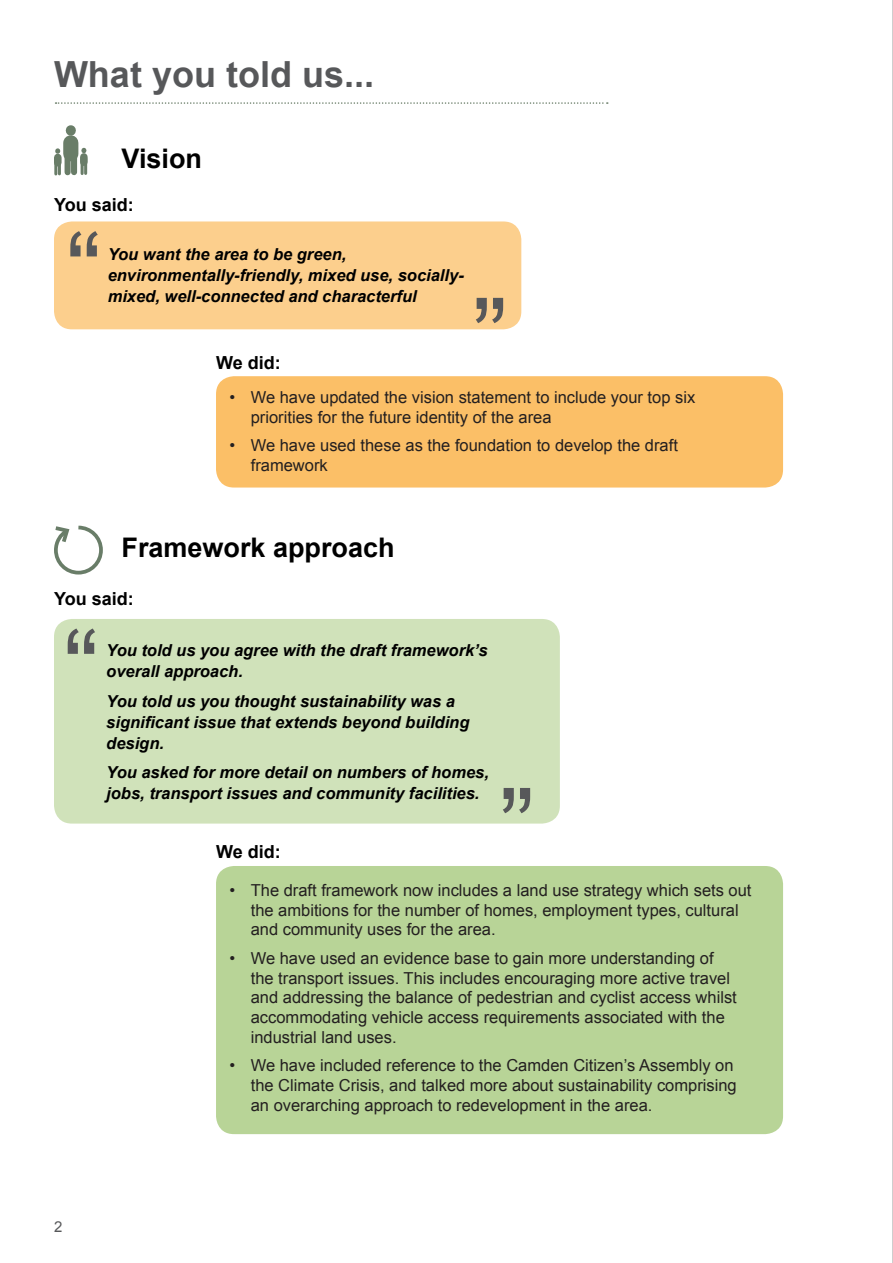
<style>
.page{position:relative;width:893px;height:1263px;background:#fff}
.page>*{position:absolute;margin:0;border:0;box-sizing:border-box;transform-origin:0 0}
.t1{font:108px "Arial";color:#57585a}
.sUBHEADING{font:700 36px "Arial";color:#57585a}
.Quotations{font:700 27px "Arial";color:#000}
.Quotations-2{font:700 18px "Arial";color:#000}
.t2{font:16.5px/19.8px "Arial";color:#231f20}
.Quotations_2{font:italic 700 16.5px/21px "Arial";color:#000}
.t3{font:15px "Arial";color:#57585a}
</style>
<div class="page">
<div style="left:54px;top:221px;width:467px;height:108px;background:#fccf8d;border-radius:18px"></div>
<div style="left:216px;top:376px;width:567px;height:111px;background:#fbbf67;border-radius:18px"></div>
<div style="left:54px;top:619px;width:506px;height:204px;background:#d0e2ba;border-radius:18px"></div>
<div style="left:216px;top:866px;width:567px;height:268px;background:#b8d497;border-radius:18px"></div>
<svg style="left:56px;top:102px;width:552px;height:2px"></svg>
<svg style="left:54px;top:525px;width:49px;height:50px"></svg>
<hr style="left:892px;top:0;width:1px;height:1263px;background:#231f20">
<div style="left:63px;top:143px;width:15px;height:11px;background:#697d68"></div>
<div style="left:71px;top:154px;width:6px;height:18px;background:#697d68"></div>
<div style="left:65px;top:154px;width:6px;height:18px;background:#697d68"></div>
<div style="left:80px;top:157px;width:8px;height:5px;background:#697d68"></div>
<hr style="left:84px;top:159px;width:3px;height:14px;background:#697d68">
<hr style="left:81px;top:159px;width:3px;height:15px;background:#697d68">
<div style="left:54px;top:157px;width:8px;height:6px;background:#697d68"></div>
<hr style="left:58px;top:159px;width:3px;height:15px;background:#697d68">
<hr style="left:54px;top:159px;width:3px;height:15px;background:#697d68">
<p class="sUBHEADING" style="left:54px;top:51px;width:322px">What you told us...</p>
<p class="Quotations" style="left:122px;top:141px;width:82px">Vision</p>
<p class="Quotations-2" style="left:54px;top:193px;width:81px">You said:</p>
<p class="t1" style="left:66px;top:201px;width:37px">“</p>
<p class="Quotations_2" style="left:108px;top:244px;width:358px">You want the area to be green, environmentally-friendly, mixed use, socially-</p>
<p class="Quotations_2" style="left:108px;top:286px;width:311px">mixed, well-connected and characterful</p>
<p class="t1" style="left:507px;top:353px;width:37px;rotate:-180deg">“</p>
<p class="Quotations-2" style="left:216px;top:351px;width:66px">We did:</p>
<p class="t2" style="left:251px;top:387px;width:446px;text-indent:-21px">• We have updated the vision statement to include your top six priorities for the future identity of the area</p>
<p class="t2" style="left:251px;top:435px;width:429px;text-indent:-21px">• We have used these as the foundation to develop the draft framework</p>
<p class="Quotations" style="left:122px;top:530px;width:275px">Framework approach</p>
<p class="Quotations-2" style="left:54px;top:587px;width:81px">You said:</p>
<p class="t1" style="left:63px;top:598px;width:37px">“</p>
<p class="Quotations_2" style="left:106px;top:641px;width:383px">You told us you agree with the draft framework’s overall approach.</p>
<p class="Quotations_2" style="left:106px;top:691px;width:365px">You told us you thought sustainability was a significant issue that extends beyond building design.</p>
<p class="Quotations_2" style="left:106px;top:763px;width:384px">You asked for more detail on numbers of homes, jobs, transport issues and community facilities.</p>
<p class="Quotations-2" style="left:216px;top:839px;width:66px">We did:</p>
<p class="t1" style="left:534px;top:843px;width:37px;rotate:-180deg">“</p>
<p class="t3" style="left:54px;top:1217px;width:10px">2</p>
<p class="t2" style="left:251px;top:880px;width:502px;text-indent:-21px">• The draft framework now includes a land use strategy which sets out the ambitions for the number of homes, employment types, cultural and community uses for the area.</p>
<p class="t2" style="left:251px;top:948px;width:488px;text-indent:-21px">• We have used an evidence base to gain more understanding of the transport issues. This includes encouraging more active travel and addressing the balance of pedestrian and cyclist access whilst accommodating vehicle access requirements associated with the industrial land uses.</p>
<p class="t2" style="left:251px;top:1056px;width:487px;text-indent:-21px">• We have included reference to the Camden Citizen’s Assembly on the Climate Crisis, and talked more about sustainability comprising an overarching approach to redevelopment in the area.</p>
</div>
